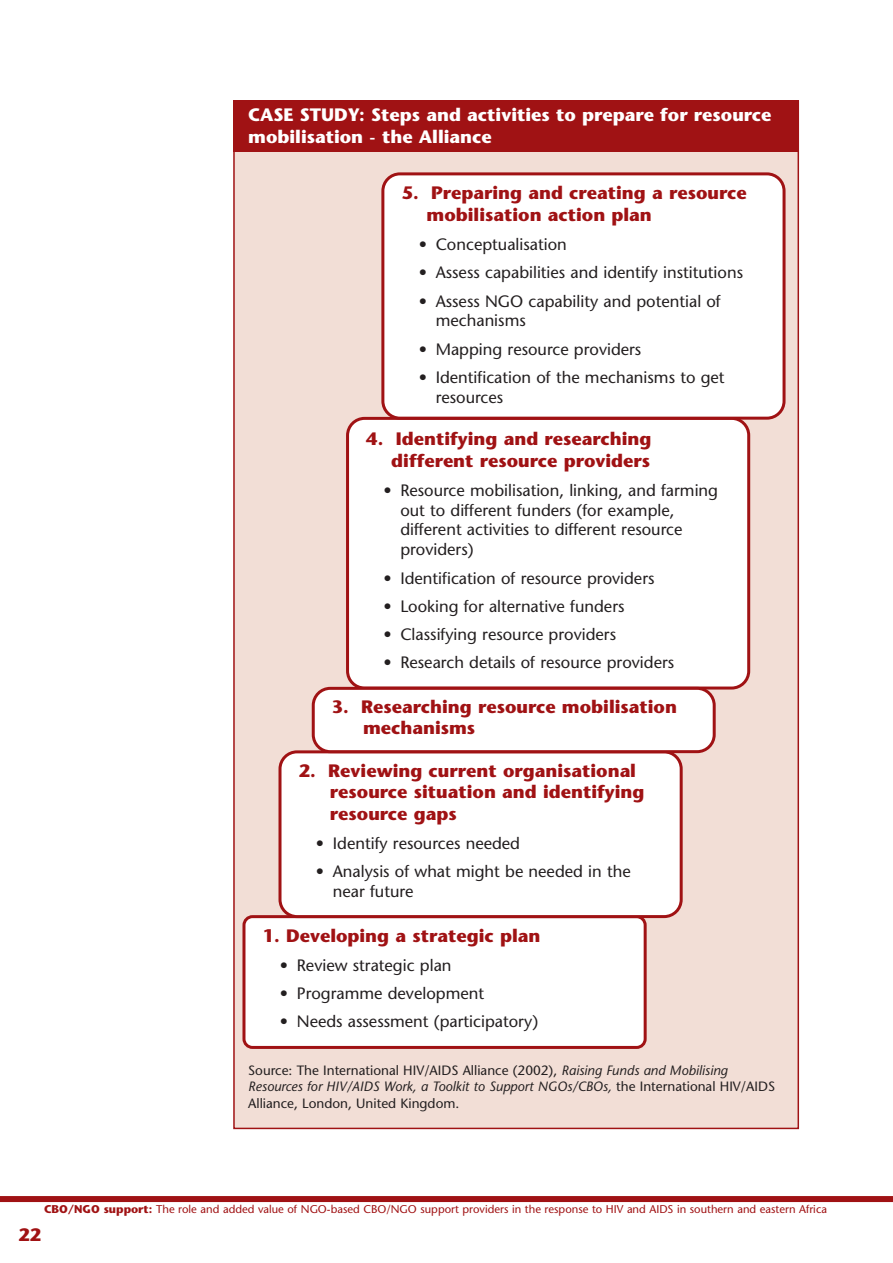
<style>
.page{position:relative;width:893px;height:1263px;background:#fff}
.page>*{position:absolute;margin:0;border:0;box-sizing:border-box;transform-origin:0 0}
.t1{font:700 18px/21.6px "Stone Sans";color:#a01214}
.t2{font:700 18px/21.6px "Stone Sans";color:#fff}
.t3{font:16.5px/19.8px "Stone Sans";color:#231f20}
.t4{font:13.5px/16.2px "Stone Sans";color:#231f20}
.t5{font:11.25px "Stone Sans";color:#a01214}
.s1{font-style:italic}
.s2{font-weight:700}
</style>
<div class="page">
<div style="left:234px;top:101px;width:564px;height:1027px;background:#f2ded6"></div>
<div style="left:233px;top:101px;width:566px;height:51px;background:#a01214"></div>
<div style="left:0;top:1196px;width:892px;height:6px;background:#a01214"></div>
<div style="left:244px;top:917px;width:401px;height:130px;background:#fff;border-radius:9px"></div>
<div style="left:242px;top:915px;width:404px;height:134px;border:3px solid #a01214;border-radius:9px"></div>
<div style="left:280px;top:752px;width:401px;height:165px;background:#fff;border-radius:17px"></div>
<div style="left:278px;top:750px;width:404px;height:168px;border:3px solid #a01214;border-radius:17px"></div>
<div style="left:347px;top:418px;width:401px;height:270px;background:#fff;border-radius:17px"></div>
<div style="left:346px;top:417px;width:404px;height:273px;border:3px solid #a01214;border-radius:17px"></div>
<div style="left:383px;top:174px;width:401px;height:244px;background:#fff;border-radius:17px"></div>
<div style="left:381px;top:172px;width:404px;height:248px;border:3px solid #a01214;border-radius:17px"></div>
<div style="left:313px;top:688px;width:401px;height:64px;background:#fff;border-radius:17px"></div>
<div style="left:312px;top:687px;width:403px;height:66px;border:3px solid #a01214;border-radius:17px"></div>
<p class="t2" style="left:248px;top:106px;width:525px">CASE STUDY: Steps and activities to prepare for resource mobilisation - the Alliance</p>
<p class="t1" style="left:426px;top:184px;width:321px;text-indent:-25px">5. Preparing and creating a resource mobilisation action plan</p>
<p class="t3" style="left:418px;top:236px;width:150px">• Conceptualisation</p>
<p class="t3" style="left:418px;top:264px;width:326px">• Assess capabilities and identify institutions</p>
<p class="t3" style="left:435px;top:293px;width:286px;text-indent:-17px">• Assess NGO capability and potential of mechanisms</p>
<p class="t3" style="left:418px;top:341px;width:224px">• Mapping resource providers</p>
<p class="t3" style="left:435px;top:369px;width:290px;text-indent:-17px">• Identification of the mechanisms to get resources</p>
<p class="t1" style="left:366px;top:430px;width:287px;text-align:right">4. Identifying and researching different resource providers</p>
<p class="t3" style="left:400px;top:482px;width:319px;text-indent:-17px">• Resource mobilisation, linking, and farming out to different funders (for example, different activities to different resource providers)</p>
<p class="t3" style="left:383px;top:570px;width:273px">• Identification of resource providers</p>
<p class="t3" style="left:383px;top:598px;width:243px">• Looking for alternative funders</p>
<p class="t3" style="left:383px;top:626px;width:234px">• Classifying resource providers</p>
<p class="t3" style="left:383px;top:655px;width:292px">• Research details of resource providers</p>
<p class="t1" style="left:363px;top:697px;width:315px;text-indent:-31px">3. Researching resource mobilisation mechanisms</p>
<p class="t1" style="left:330px;top:762px;width:316px;text-indent:-31px">2. Reviewing current organisational resource situation and identifying resource gaps</p>
<p class="t3" style="left:316px;top:835px;width:206px">• Identify resources needed</p>
<p class="t3" style="left:333px;top:863px;width:299px;text-indent:-17px">• Analysis of what might be needed in the near future</p>
<p class="t1" style="left:263px;top:926px;width:279px">1. Developing a strategic plan</p>
<p class="t3" style="left:280px;top:957px;width:173px">• Review strategic plan</p>
<p class="t3" style="left:280px;top:985px;width:206px">• Programme development</p>
<p class="t3" style="left:280px;top:1013px;width:260px">• Needs assessment (participatory)</p>
<p class="t4" style="left:248px;top:1064px;width:528px">Source: The International HIV/AIDS Alliance (2002), <span class="s1">Raising Funds and Mobilising<br>Resources for HIV/AIDS Work, a Toolkit to Support NGOs/CBOs,</span> the International HIV/AIDS<br>Alliance, London, United Kingdom.</p>
<p class="t5" style="left:44px;top:1205px;width:784px"><span class="s2">CBO/NGO support:</span> The role and added value of NGO-based CBO/NGO support providers in the response to HIV and AIDS in southern and eastern Africa</p>
<p class="t1" style="left:18px;top:1226px;width:24px">22</p>
</div>
